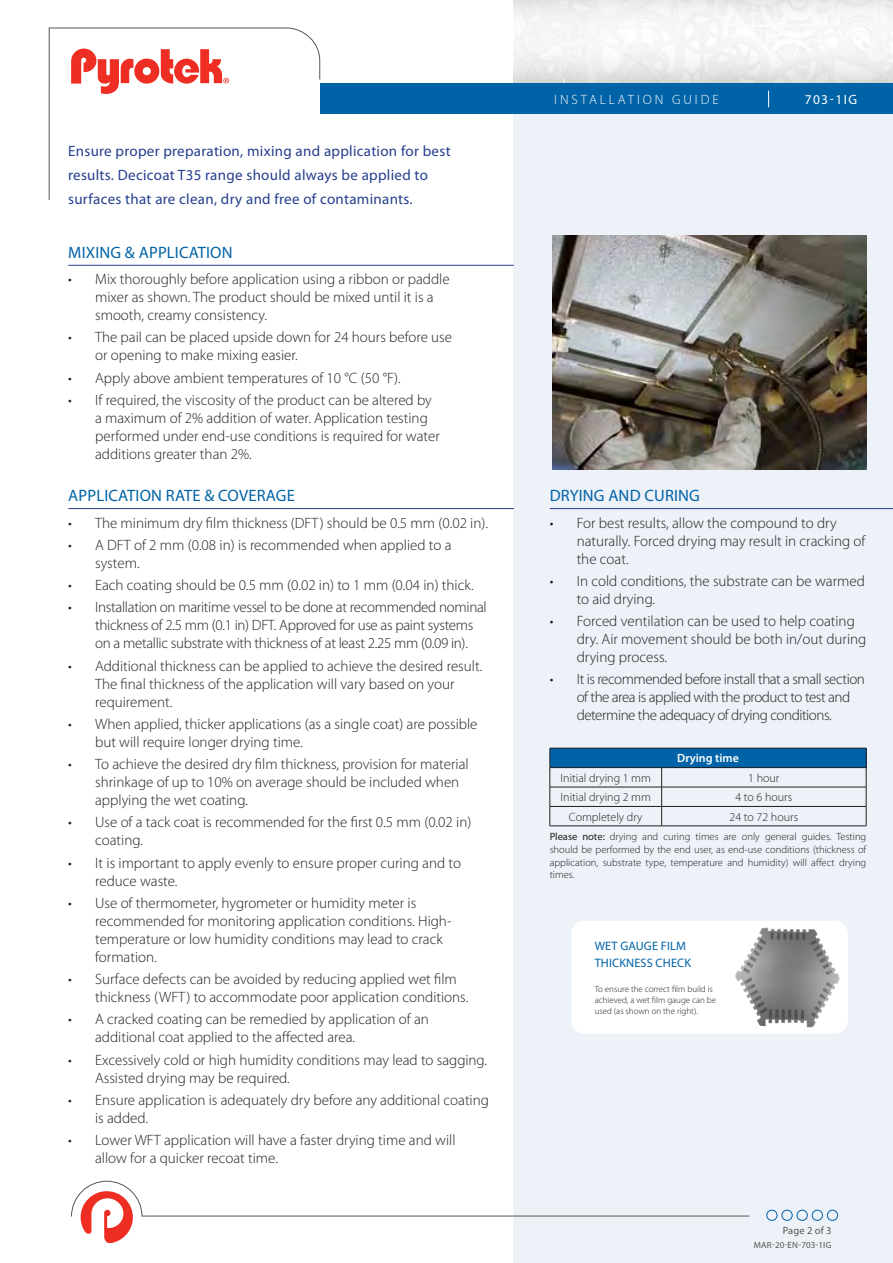
<style>
.page{position:relative;width:893px;height:1263px;background:#fff}
.page>*{position:absolute;margin:0;border:0;box-sizing:border-box;transform-origin:0 0}
.body{font:16.5px "Myriad Pro";letter-spacing:.01em;color:#0163a7}
.t1{font:300 15px/18px "Myriad Pro";color:#231f20}
.t2{font:300 15px/18px "Myriad Pro";letter-spacing:-.02em;color:#231f20}
.body-2{font:15px/24px "Myriad Pro";letter-spacing:.02em;color:#253f8e}
.t3{font:300 15px/18px "Myriad Pro";letter-spacing:-.03em;color:#231f20}
.t4{font:300 13.5px "Myriad Pro";letter-spacing:.22em;color:#fff}
.t5{font:13.5px "Myriad Pro";letter-spacing:.105em;color:#fff}
.body-3{font:12.3px/17px "Myriad Pro";letter-spacing:.01em;color:#0163a7}
.t6{font:300 12px "Myriad Pro";color:#231f20}
.t7{font:600 12px "Myriad Pro";color:#fff}
.t8{font:300 10.5px/12.6px "Myriad Pro";color:#231f20;text-align:justify}
.t9{font:10.5px "Myriad Pro";color:#58574e}
.t10{font:300 9px/10.8px "Myriad Pro";color:#231f20}
.t11{font:9px "Myriad Pro";letter-spacing:.02em;color:#58574e}
.s1{font-weight:400}
</style>
<div class="page">
<div style="left:513px;top:84px;width:380px;height:1179px;background:#edf1f8"></div>
<img style="left:553px;top:235px;width:313px;height:234px">
<svg style="left:48px;top:27px;width:272px;height:173px"></svg>
<img style="left:513px;top:0;width:380px;height:84px">
<svg style="left:71px;top:1180px;width:679px;height:63px"></svg>
<div style="left:782px;top:1210px;width:10px;height:11px;border:1px solid #0163a7;border-radius:50%"></div>
<div style="left:797px;top:1210px;width:11px;height:11px;border:1px solid #0163a7;border-radius:50%"></div>
<div style="left:812px;top:1210px;width:11px;height:11px;border:1px solid #0163a7;border-radius:50%"></div>
<div style="left:827px;top:1210px;width:11px;height:11px;border:1px solid #0163a7;border-radius:50%"></div>
<div style="left:766px;top:1210px;width:11px;height:11px;border:1px solid #0163a7;border-radius:50%"></div>
<svg style="left:71px;top:49px;width:158px;height:46px"></svg>
<div style="left:320px;top:84px;width:573px;height:30px;background:#0163a7"></div>
<svg style="left:768px;top:91px;width:1px;height:16px"></svg>
<hr style="left:68px;top:508px;width:446px;height:1px;background:#253f8e">
<hr style="left:68px;top:265px;width:446px;height:1px;background:#253f8e">
<div style="left:571px;top:921px;width:277px;height:113px;background:#fff;border-radius:13px"></div>
<img style="left:735px;top:927px;width:105px;height:101px">
<hr style="left:550px;top:508px;width:343px;height:1px;background:#253f8e">
<div style="left:550px;top:748px;width:316px;height:19px;background:#0163a7"></div>
<hr style="left:550px;top:748px;width:112px;height:1px;background:#231f20">
<hr style="left:662px;top:748px;width:204px;height:1px;background:#231f20">
<hr style="left:550px;top:767px;width:112px;height:1px;background:#231f20">
<hr style="left:550px;top:787px;width:112px;height:1px;background:#231f20">
<hr style="left:662px;top:787px;width:204px;height:1px;background:#231f20">
<hr style="left:550px;top:806px;width:112px;height:1px;background:#231f20">
<svg style="left:550px;top:748px;width:1px;height:78px"></svg>
<hr style="left:662px;top:806px;width:204px;height:1px;background:#231f20">
<svg style="left:661px;top:768px;width:1px;height:58px"></svg>
<hr style="left:550px;top:826px;width:112px;height:1px;background:#231f20">
<hr style="left:662px;top:767px;width:204px;height:1px;background:#231f20">
<svg style="left:866px;top:748px;width:1px;height:78px"></svg>
<hr style="left:662px;top:826px;width:204px;height:1px;background:#231f20">
<p class="body-2" style="left:68px;top:139px;width:384px">Ensure proper preparation, mixing and application for best results. Decicoat T35 range should always be applied to surfaces that are clean, dry and free of contaminants.</p>
<p class="body" style="left:68px;top:242px;width:166px">MIXING &amp; APPLICATION</p>
<p class="t1" style="left:95px;top:270px;width:356px;text-indent:-27px">• Mix thoroughly before application using a ribbon or paddle mixer as shown. The product should be mixed until it is a smooth, creamy consistency.</p>
<p class="t1" style="left:95px;top:328px;width:358px;text-indent:-27px">• The pail can be placed upside down for 24 hours before use or opening to make mixing easier.</p>
<p class="t1" style="left:68px;top:369px;width:334px">• Apply above ambient temperatures of 10 °C (50 °F).</p>
<p class="t1" style="left:95px;top:391px;width:346px;text-indent:-27px">• If required, the viscosity of the product can be altered by a maximum of 2% addition of water. Application testing performed under end-use conditions is required for water additions greater than 2%.</p>
<p class="body" style="left:68px;top:485px;width:228px">APPLICATION RATE &amp; COVERAGE</p>
<p class="t1" style="left:68px;top:513px;width:421px">• The minimum dry film thickness (DFT) should be 0.5 mm (0.02 in).</p>
<p class="t1" style="left:95px;top:536px;width:358px;text-indent:-27px">• A DFT of 2 mm (0.08 in) is recommended when applied to a system.</p>
<p class="t1" style="left:68px;top:576px;width:407px">• Each coating should be 0.5 mm (0.02 in) to 1 mm (0.04 in) thick.</p>
<p class="t2" style="left:95px;top:598px;width:393px;text-indent:-27px">• Installation on maritime vessel to be done at recommended nominal thickness of 2.5 mm (0.1 in) DFT. Approved for use as paint systems on a metallic substrate with thickness of at least 2.25 mm (0.09 in).</p>
<p class="t1" style="left:95px;top:656px;width:389px;text-indent:-27px">• Additional thickness can be applied to achieve the desired result.<br>The final thickness of the application will vary based on your requirement.</p>
<p class="t1" style="left:95px;top:715px;width:384px;text-indent:-27px">• When applied, thicker applications (as a single coat) are possible but will require longer drying time.</p>
<p class="t1" style="left:95px;top:755px;width:375px;text-indent:-27px">• To achieve the desired dry film thickness, provision for material shrinkage of up to 10% on average should be included when applying the wet coating.</p>
<p class="t1" style="left:95px;top:813px;width:378px;text-indent:-27px">• Use of a tack coat is recommended for the first 0.5 mm (0.02 in) coating.</p>
<p class="t1" style="left:95px;top:853px;width:367px;text-indent:-27px">• It is important to apply evenly to ensure proper curing and to reduce waste.</p>
<p class="t1" style="left:95px;top:894px;width:358px;text-indent:-27px">• Use of thermometer, hygrometer or humidity meter is recommended for monitoring application conditions. High&shy;temperature or low humidity conditions may lead to crack formation.</p>
<p class="t1" style="left:95px;top:970px;width:375px;text-indent:-27px">• Surface defects can be avoided by reducing applied wet film thickness (WFT) to accommodate poor application conditions.</p>
<p class="t1" style="left:95px;top:1010px;width:335px;text-indent:-27px">• A cracked coating can be remedied by application of an additional coat applied to the affected area.</p>
<p class="t1" style="left:95px;top:1050px;width:394px;text-indent:-27px">• Excessively cold or high humidity conditions may lead to sagging.<br>Assisted drying may be required.</p>
<p class="t1" style="left:95px;top:1091px;width:395px;text-indent:-27px">• Ensure application is adequately dry before any additional coating is added.</p>
<p class="t1" style="left:95px;top:1131px;width:362px;text-indent:-27px">• Lower WFT application will have a faster drying time and will allow for a quicker recoat time.</p>
<p class="t4" style="left:554px;top:92px;width:166px">INSTALLATION GUIDE</p>
<p class="t5" style="left:805px;top:91px;width:54px">703-1IG</p>
<p class="body" style="left:550px;top:485px;width:152px">DRYING AND CURING</p>
<p class="t1" style="left:577px;top:513px;width:290px;text-indent:-27px">• For best results, allow the compound to dry naturally. Forced drying may result in cracking of the coat.</p>
<p class="t1" style="left:577px;top:572px;width:290px;text-indent:-27px">• In cold conditions, the substrate can be warmed to aid drying.</p>
<p class="t1" style="left:577px;top:612px;width:291px;text-indent:-27px">• Forced ventilation can be used to help coating dry. Air movement should be both in/out during drying process.</p>
<p class="t3" style="left:577px;top:670px;width:290px;text-indent:-27px">• It is recommended before install that a small section of the area is applied with the product to test and determine the adequacy of drying conditions.</p>
<p class="t7" style="left:677px;top:751px;width:63px">Drying time</p>
<p class="t6" style="left:560px;top:770px;width:92px">Initial drying 1 mm</p>
<p class="t6" style="left:748px;top:770px;width:33px">1 hour</p>
<p class="t6" style="left:560px;top:790px;width:92px">Initial drying 2 mm</p>
<p class="t6" style="left:735px;top:790px;width:58px">4 to 6 hours</p>
<p class="t6" style="left:569px;top:809px;width:75px">Completely dry</p>
<p class="t6" style="left:730px;top:809px;width:70px">24 to 72 hours</p>
<p class="t8" style="left:550px;top:830px;width:318px"><span class="s1">Please note:</span> drying and curing times are only general guides. Testing should be performed by the end user, as end-use conditions (thickness of application, substrate type, temperature and humidity) will affect drying times.</p>
<p class="body-3" style="left:595px;top:937px;width:98px">WET GAUGE FILM<br>THICKNESS CHECK</p>
<p class="t10" style="left:595px;top:984px;width:123px">To ensure the correct film build is achieved, a wet film gauge can be used (as shown on the right).</p>
<p class="t9" style="left:783px;top:1224px;width:50px">Page 2 of 3</p>
<p class="t11" style="left:754px;top:1239px;width:79px">Mar-20-EN-703-1IG</p>
</div>
